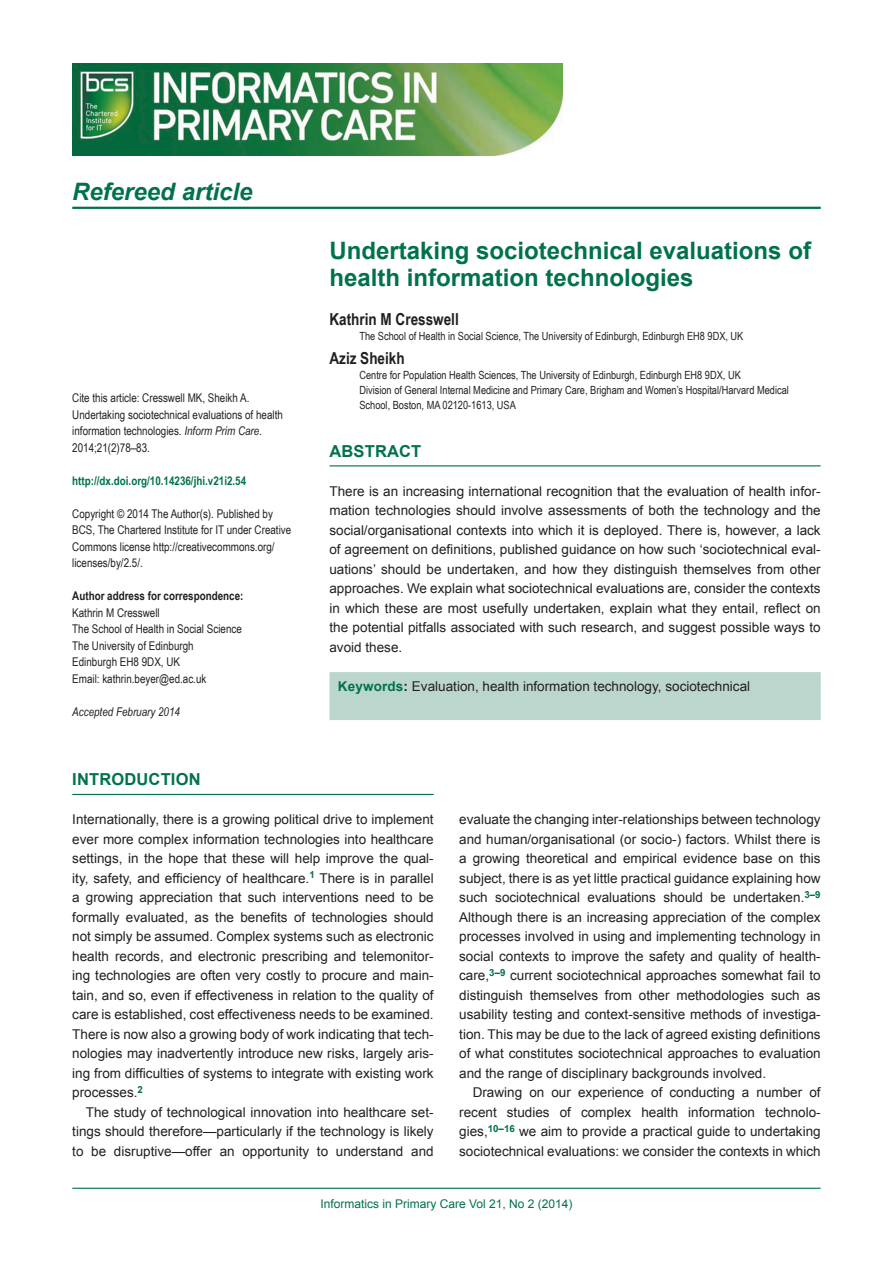
<style>
.page{position:relative;width:893px;height:1263px;background:#fff}
.page>*{position:absolute;margin:0;border:0;box-sizing:border-box;transform-origin:0 0}
.t1{font:700 24px/27px "Arial";color:#007249}
.t2{font:italic 700 24px "Arial";color:#007249}
.t3{font:700 16.5px "Arial Narrow";color:#231f20}
.t4{font:700 16.5px "Arial";letter-spacing:.01em;color:#007249}
.t5{font:13.5px/19.5px "Arial";color:#231f20;text-align:justify}
.t6{font:12px/16.5px "Arial Narrow";color:#231f20}
.t7{font:12px "Arial";color:#007249}
.t8{font:700 12px "Arial Narrow";color:#007249}
.t9{font:700 12px "Arial Narrow";color:#231f20}
.t10{font:italic 12px "Arial Narrow";color:#231f20}
.t11{font:11.25px/15px "Arial Narrow";color:#231f20}
.s1{font-style:italic}
.s2{font-weight:700;color:#007249}
.s3{font-weight:700}
</style>
<div class="page">
<hr style="left:72px;top:1188px;width:749px;height:1px;background:#007249">
<img style="left:72px;top:64px;width:491px;height:92px">
<hr style="left:72px;top:207px;width:749px;height:2px;background:#007249">
<hr style="left:329px;top:465px;width:492px;height:1px;background:#007249">
<div style="left:329px;top:672px;width:492px;height:48px;background:#bbd7cd"></div>
<hr style="left:72px;top:794px;width:362px;height:1px;background:#007249">
<h1 class="t2" style="left:72px;top:176px;width:182px">Refereed article</h1>
<p class="t6" style="left:72px;top:389px;width:212px">Cite this article: Cresswell MK, Sheikh A.<br>Undertaking sociotechnical evaluations of health information technologies. <span class="s1">Inform Prim Care.<br></span>2014;21(2)78–83.</p>
<p class="t8" style="left:72px;top:472px;width:175px">http://dx.doi.org/10.14236/jhi.v21i2.54</p>
<p class="t6" style="left:72px;top:505px;width:220px">Copyright © 2014 The Author(s). Published by BCS, The Chartered Institute for IT under Creative Commons license http://creativecommons.org/ licenses/by/2.5/.</p>
<p class="t9" style="left:72px;top:587px;width:173px">Author address for correspondence:</p>
<p class="t6" style="left:72px;top:604px;width:171px">Kathrin M Cresswell<br>The School of Health in Social Science<br>The University of Edinburgh<br>Edinburgh EH8 9DX, UK<br>Email: kathrin.beyer@ed.ac.uk</p>
<p class="t10" style="left:72px;top:703px;width:109px">Accepted February 2014</p>
<h1 class="t1" style="left:329px;top:238px;width:483px">Undertaking sociotechnical evaluations of health information technologies</h1>
<p class="t3" style="left:329px;top:306px;width:131px">Kathrin M Cresswell</p>
<p class="t11" style="left:359px;top:328px;width:385px">The School of Health in Social Science, The University of Edinburgh, Edinburgh EH8 9DX, UK</p>
<p class="t3" style="left:329px;top:345px;width:77px">Aziz Sheikh</p>
<p class="t11" style="left:359px;top:367px;width:431px">Centre for Population Health Sciences, The University of Edinburgh, Edinburgh EH8 9DX, UK<br>Division of General Internal Medicine and Primary Care, Brigham and Women’s Hospital/Harvard Medical<br>School, Boston, MA 02120-1613, USA</p>
<p class="t4" style="left:329px;top:440px;width:93px">ABSTRACT</p>
<p class="t5" style="left:329px;top:481px;width:493px">There is an increasing international recognition that the evaluation of health infor&shy;mation technologies should involve assessments of both the technology and the social/organisational contexts into which it is deployed. There is, however, a lack of agreement on definitions, published guidance on how such ‘sociotechnical eval&shy;uations’ should be undertaken, and how they distinguish themselves from other approaches. We explain what sociotechnical evaluations are, consider the contexts in which these are most usefully undertaken, explain what they entail, reflect on the potential pitfalls associated with such research, and suggest possible ways to avoid these.</p>
<p class="t5" style="left:338px;top:676px;width:414px"><span class="s2">Keywords</span><span class="s3">:</span> Evaluation, health information technology, sociotechnical</p>
<p class="t4" style="left:72px;top:769px;width:130px">INTRODUCTION</p>
<p class="t5" style="left:72px;top:810px;width:363px">Internationally, there is a growing political drive to implement ever more complex information technologies into healthcare settings, in the hope that these will help improve the qual&shy;ity, safety, and efficiency of healthcare.<sup>1</sup> There is in parallel a growing appreciation that such interventions need to be formally evaluated, as the benefits of technologies should not simply be assumed. Complex systems such as electronic health records, and electronic prescribing and telemonitor&shy;ing technologies are often very costly to procure and main&shy;tain, and so, even if effectiveness in relation to the quality of care is established, cost effectiveness needs to be examined.<br>There is now also a growing body of work indicating that tech&shy;nologies may inadvertently introduce new risks, largely aris&shy;ing from difficulties of systems to integrate with existing work processes.<sup>2</sup></p>
<p class="t5" style="left:72px;top:1102px;width:363px;text-indent:14px">The study of technological innovation into healthcare set&shy;tings should therefore—particularly if the technology is likely to be disruptive—offer an opportunity to understand and</p>
<p class="t5" style="left:459px;top:810px;width:363px">evaluate the changing inter-relationships between technology and human/organisational (or socio-) factors. Whilst there is a growing theoretical and empirical evidence base on this subject, there is as yet little practical guidance explaining how such sociotechnical evaluations should be undertaken.<sup>3–9<br></sup>Although there is an increasing appreciation of the complex processes involved in using and implementing technology in social contexts to improve the safety and quality of health&shy;care,<sup>3–9</sup> current sociotechnical approaches somewhat fail to distinguish themselves from other methodologies such as usability testing and context-sensitive methods of investiga&shy;tion. This may be due to the lack of agreed existing definitions of what constitutes sociotechnical approaches to evaluation and the range of disciplinary backgrounds involved.</p>
<p class="t5" style="left:459px;top:1083px;width:363px;text-indent:14px">Drawing on our experience of conducting a number of recent studies of complex health information technolo&shy;gies,<sup>10–16</sup> we aim to provide a practical guide to undertaking sociotechnical evaluations: we consider the contexts in which</p>
<p class="t7" style="left:320px;top:1196px;width:254px">Informatics in Primary Care Vol 21, No 2 (2014)</p>
</div>
